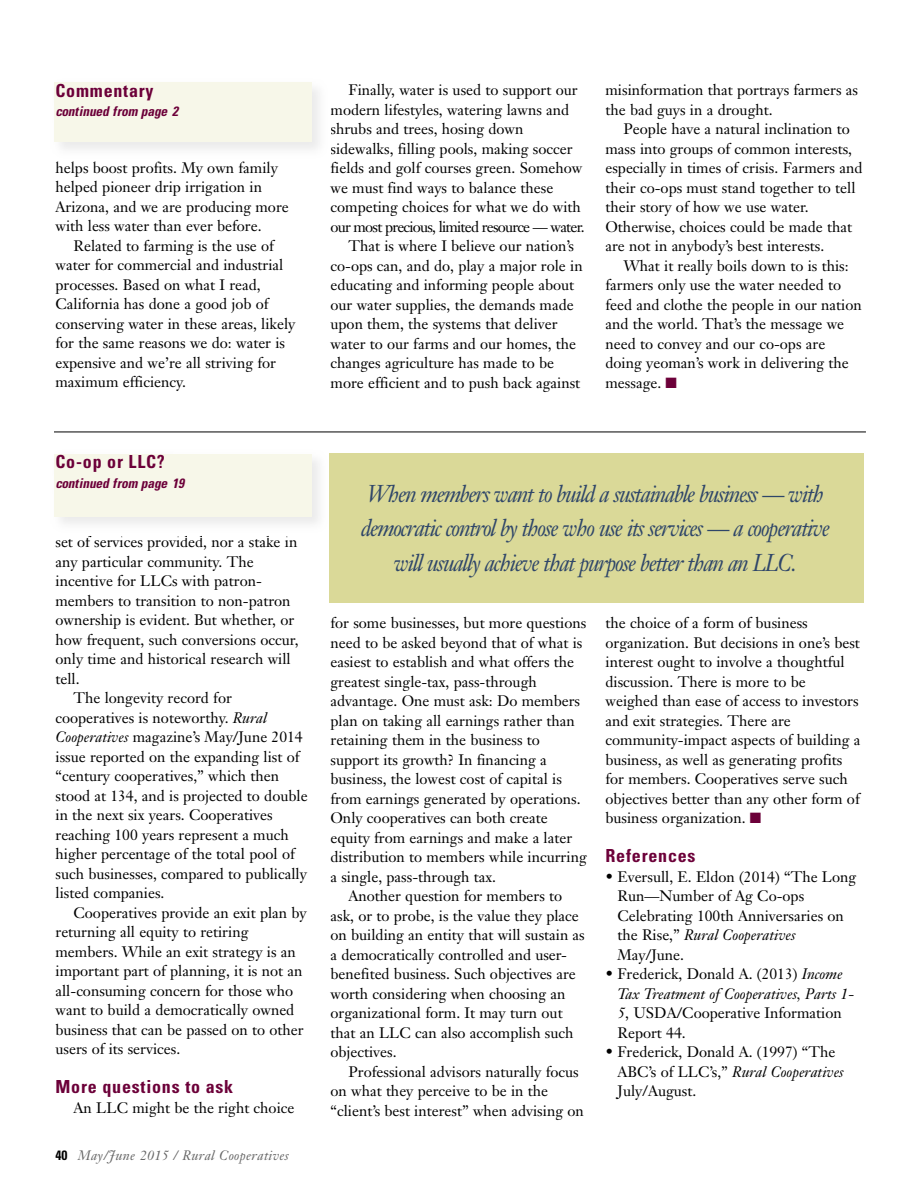
<style>
.page{position:relative;width:918px;height:1188px;background:#fff}
.page>*{position:absolute;margin:0;border:0;box-sizing:border-box;transform-origin:0 0}
.t1{font:italic 24px/34.5px "Janson Text";letter-spacing:-.05em;color:#2f4669;text-align:center;scale:.93 1}
.t2{font:700 condensed 18px "Univers";letter-spacing:.045em;color:#6c0039}
.t3{font:15px/19.5px "Janson Text";color:#000}
.t4{font:15px "Janson Text";letter-spacing:-.05em;color:#000}
.t5{font:italic 700 condensed 13.5px "Univers";letter-spacing:-.01em;color:#6c0039}
.t6{font:italic 13.5px "Janson Text";letter-spacing:.025em;color:#666}
.s1{color:#6c0039}
.s2{font-style:italic}
.s3{font-family:"Univers";font-weight:700;font-style:normal;font-stretch:condensed;color:#000}
</style>
<div class="page">
<img style="left:56px;top:161px;width:213px;height:2px">
<div style="left:54px;top:82px;width:258px;height:60px;background:#f7f7e9"></div>
<hr style="left:54px;top:431px;width:812px;height:1px;background:#000">
<img style="left:88px;top:536px;width:200px;height:1px">
<div style="left:54px;top:454px;width:258px;height:62px;background:#f7f7e9"></div>
<div style="left:330px;top:454px;width:534px;height:149px;background:#dad998"></div>
<p class="t2" style="left:55px;top:80px;width:100px">Commentary</p>
<p class="t5" style="left:55px;top:103px;width:124px">continued from page 2</p>
<p class="t3" style="left:55px;top:158px;width:235px">helps boost profits. My own family helped pioneer drip irrigation in Arizona, and we are producing more with less water than ever before.</p>
<p class="t3" style="left:55px;top:236px;width:241px;text-indent:18px">Related to farming is the use of water for commercial and industrial processes. Based on what I read,<br>California has done a good job of conserving water in these areas, likely for the same reasons we do: water is expensive and we’re all striving for maximum efficiency.</p>
<p class="t3" style="left:349px;top:80px;width:231px">Finally, water is used to support our</p>
<p class="t3" style="left:331px;top:100px;width:240px">modern lifestyles, watering lawns and</p>
<p class="t3" style="left:331px;top:119px;width:194px">shrubs and trees, hosing down</p>
<p class="t3" style="left:331px;top:139px;width:244px">sidewalks, filling pools, making soccer</p>
<p class="t3" style="left:331px;top:158px;width:253px">fields and golf courses green. Somehow</p>
<p class="t3" style="left:331px;top:178px;width:224px">we must find ways to balance these</p>
<p class="t3" style="left:331px;top:197px;width:252px">competing choices for what we do with</p>
<p class="t4" style="left:331px;top:217px;width:256px">our most precious, limited resource — water.</p>
<p class="t3" style="left:349px;top:236px;width:227px">That is where I believe our nation’s</p>
<p class="t3" style="left:331px;top:256px;width:254px">co-ops can, and do, play a major role in</p>
<p class="t3" style="left:331px;top:275px;width:245px">educating and informing people about</p>
<p class="t3" style="left:331px;top:295px;width:245px">our water supplies, the demands made</p>
<p class="t3" style="left:331px;top:314px;width:229px">upon them, the systems that deliver</p>
<p class="t3" style="left:331px;top:334px;width:247px">water to our farms and our homes, the</p>
<p class="t3" style="left:331px;top:353px;width:225px">changes agriculture has made to be</p>
<p class="t3" style="left:331px;top:373px;width:251px">more efficient and to push back against</p>
<p class="t3" style="left:606px;top:80px;width:254px">misinformation that portrays farmers as the bad guys in a drought.</p>
<p class="t3" style="left:606px;top:119px;width:258px;text-indent:18px">People have a natural inclination to mass into groups of common interests, especially in times of crisis. Farmers and their co-ops must stand together to tell their story of how we use water.<br>Otherwise, choices could be made that are not in anybody’s best interests.</p>
<p class="t3" style="left:606px;top:256px;width:258px;text-indent:18px">What it really boils down to is this: farmers only use the water needed to feed and clothe the people in our nation and the world. That’s the message we need to convey and our co-ops are doing yeoman’s work in delivering the message. <span class="s1">■</span></p>
<p class="t2" style="left:55px;top:451px;width:111px">Co-op or LLC?</p>
<p class="t5" style="left:55px;top:475px;width:130px">continued from page 19</p>
<p class="t3" style="left:56px;top:532px;width:243px">set of services provided, nor a stake in</p>
<p class="t3" style="left:56px;top:552px;width:200px">any particular community. The</p>
<p class="t3" style="left:56px;top:571px;width:208px">incentive for LLCs with patron-</p>
<p class="t3" style="left:56px;top:591px;width:237px">members to transition to non-patron</p>
<p class="t3" style="left:56px;top:610px;width:240px">ownership is evident. But whether, or</p>
<p class="t3" style="left:56px;top:630px;width:245px">how frequent, such conversions occur,</p>
<p class="t3" style="left:56px;top:649px;width:237px">only time and historical research will</p>
<p class="t3" style="left:56px;top:669px;width:26px">tell.</p>
<p class="t3" style="left:74px;top:688px;width:160px">The longevity record for</p>
<p class="t3" style="left:56px;top:708px;width:213px">cooperatives is noteworthy. <span class="s2">Rural</span></p>
<p class="t3" style="left:56px;top:727px;width:249px"><span class="s2">Cooperatives</span> magazine’s May/June 2014</p>
<p class="t3" style="left:56px;top:747px;width:245px">issue reported on the expanding list of</p>
<p class="t3" style="left:56px;top:766px;width:225px">“century cooperatives,” which then</p>
<p class="t3" style="left:56px;top:786px;width:254px">stood at 134, and is projected to double</p>
<p class="t3" style="left:56px;top:805px;width:219px">in the next six years. Cooperatives</p>
<p class="t3" style="left:56px;top:825px;width:235px">reaching 100 years represent a much</p>
<p class="t3" style="left:56px;top:844px;width:241px">higher percentage of the total pool of</p>
<p class="t3" style="left:56px;top:864px;width:253px">such businesses, compared to publically</p>
<p class="t3" style="left:56px;top:883px;width:110px">listed companies.</p>
<p class="t3" style="left:74px;top:903px;width:235px">Cooperatives provide an exit plan by</p>
<p class="t3" style="left:56px;top:922px;width:194px">returning all equity to retiring</p>
<p class="t3" style="left:56px;top:942px;width:242px">members. While an exit strategy is an</p>
<p class="t3" style="left:56px;top:961px;width:248px">important part of planning, it is not an</p>
<p class="t3" style="left:56px;top:981px;width:239px">all-consuming concern for those who</p>
<p class="t3" style="left:56px;top:1000px;width:240px">want to build a democratically owned</p>
<p class="t3" style="left:56px;top:1020px;width:250px">business that can be passed on to other</p>
<p class="t3" style="left:56px;top:1039px;width:126px">users of its services.</p>
<p class="t2" style="left:56px;top:1076px;width:179px">More questions to ask</p>
<p class="t3" style="left:74px;top:1098px;width:222px">An LLC might be the right choice</p>
<p class="t6" style="left:55px;top:1147px;width:235px"><span class="s3">40</span> May/June 2015 / Rural Cooperatives</p>
<h1 class="t1" style="left:361px;top:477px;width:506px">When members want to build a sustainable business — with democratic control by those who use its services — a cooperative will usually achieve that purpose better than an LLC.</h1>
<p class="t3" style="left:331px;top:613px;width:257px">for some businesses, but more questions</p>
<p class="t3" style="left:331px;top:633px;width:253px">need to be asked beyond that of what is</p>
<p class="t3" style="left:331px;top:652px;width:245px">easiest to establish and what offers the</p>
<p class="t3" style="left:331px;top:672px;width:208px">greatest single-tax, pass-through</p>
<p class="t3" style="left:331px;top:691px;width:251px">advantage. One must ask: Do members</p>
<p class="t3" style="left:331px;top:711px;width:246px">plan on taking all earnings rather than</p>
<p class="t3" style="left:331px;top:730px;width:211px">retaining them in the business to</p>
<p class="t3" style="left:331px;top:750px;width:218px">support its growth? In financing a</p>
<p class="t3" style="left:331px;top:769px;width:233px">business, the lowest cost of capital is</p>
<p class="t3" style="left:331px;top:789px;width:252px">from earnings generated by operations.</p>
<p class="t3" style="left:331px;top:808px;width:219px">Only cooperatives can both create</p>
<p class="t3" style="left:331px;top:828px;width:243px">equity from earnings and make a later</p>
<p class="t3" style="left:331px;top:847px;width:258px">distribution to members while incurring</p>
<p class="t3" style="left:331px;top:867px;width:167px">a single, pass-through tax.</p>
<p class="t3" style="left:349px;top:886px;width:215px">Another question for members to</p>
<p class="t3" style="left:331px;top:906px;width:250px">ask, or to probe, is the value they place</p>
<p class="t3" style="left:331px;top:925px;width:256px">on building an entity that will sustain as</p>
<p class="t3" style="left:331px;top:945px;width:238px">a democratically controlled and user-</p>
<p class="t3" style="left:331px;top:964px;width:247px">benefited business. Such objectives are</p>
<p class="t3" style="left:331px;top:984px;width:236px">worth considering when choosing an</p>
<p class="t3" style="left:331px;top:1003px;width:234px">organizational form. It may turn out</p>
<p class="t3" style="left:331px;top:1023px;width:245px">that an LLC can also accomplish such</p>
<p class="t3" style="left:331px;top:1042px;width:68px">objectives.</p>
<p class="t3" style="left:349px;top:1062px;width:232px">Professional advisors naturally focus</p>
<p class="t3" style="left:331px;top:1081px;width:219px">on what they perceive to be in the</p>
<p class="t3" style="left:331px;top:1101px;width:255px">“client’s best interest” when advising on</p>
<p class="t3" style="left:605px;top:613px;width:257px">the choice of a form of business organization. But decisions in one’s best interest ought to involve a thoughtful discussion. There is more to be weighed than ease of access to investors and exit strategies. There are community-impact aspects of building a business, as well as generating profits for members. Cooperatives serve such objectives better than any other form of business organization. <span class="s1">■</span></p>
<p class="t2" style="left:605px;top:845px;width:92px">References</p>
<p class="t3" style="left:617px;top:867px;width:240px;text-indent:-12px">• Eversull, E. Eldon (2014) “The Long<br>Run—Number of Ag Co-ops<br>Celebrating 100th Anniversaries on the Rise,” <span class="s2">Rural Cooperatives<br></span>May/June.</p>
<p class="t3" style="left:617px;top:964px;width:238px;text-indent:-12px">• Frederick, Donald A. (2013) <span class="s2">Income<br>Tax Treatment of Cooperatives, Parts 1-<br>5</span>, USDA/Cooperative Information<br>Report 44.</p>
<p class="t3" style="left:617px;top:1042px;width:228px;text-indent:-12px">• Frederick, Donald A. (1997) “The<br>ABC’s of LLC’s,” <span class="s2">Rural Cooperatives<br></span>July/August.</p>
</div>
